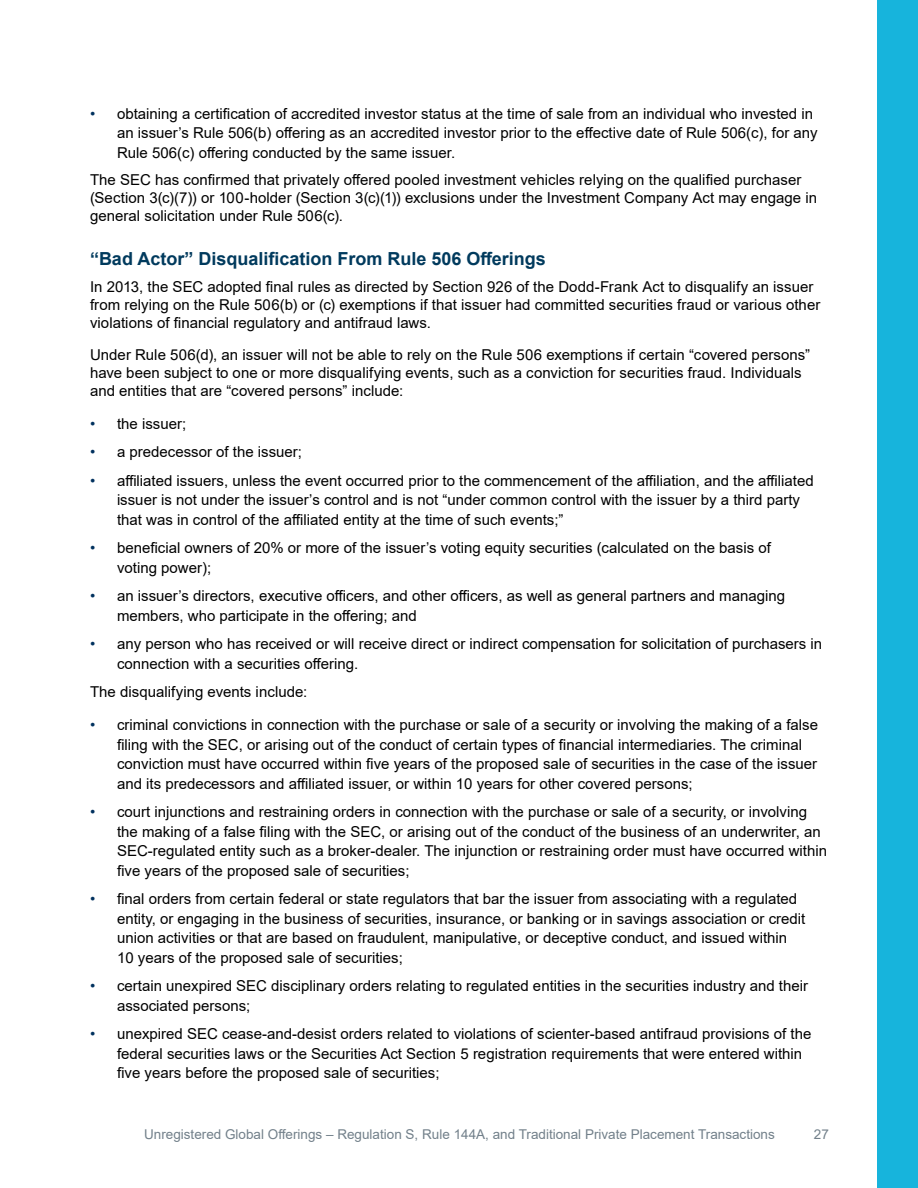
<style>
.page{position:relative;width:918px;height:1188px;background:#fff}
.page>*{position:absolute;margin:0;border:0;box-sizing:border-box;transform-origin:0 0}
.BD_Subhead_3{font:700 18px "Arial";color:#003a5d}
.BD_Text_1{font:15px/19.5px "Arial";color:#000}
.t1{font:13.5px "Arial";color:#72808a}
.s1{color:#00315e}
</style>
<div class="page">
<div style="left:878px;top:0;width:40px;height:1188px;background:#17b4dc"></div>
<p class="BD_Text_1" style="left:117px;top:104px;width:702px;text-indent:-27px"><span class="s1">•</span> obtaining a certification of accredited investor status at the time of sale from an individual who invested in an issuer’s Rule 506(b) offering as an accredited investor prior to the effective date of Rule 506(c), for any<br>Rule 506(c) offering conducted by the same issuer.</p>
<p class="BD_Text_1" style="left:90px;top:171px;width:729px;line-height:18px">The SEC has confirmed that privately offered pooled investment vehicles relying on the qualified purchaser (Section 3(c)(7)) or 100-holder (Section 3(c)(1)) exclusions under the Investment Company Act may engage in general solicitation under Rule 506(c).</p>
<p class="BD_Subhead_3" style="left:90px;top:246px;width:457px">“Bad Actor” Disqualification From Rule 506 Offerings</p>
<p class="BD_Text_1" style="left:90px;top:278px;width:732px;line-height:18px">In 2013, the SEC adopted final rules as directed by Section 926 of the Dodd-Frank Act to disqualify an issuer from relying on the Rule 506(b) or (c) exemptions if that issuer had committed securities fraud or various other violations of financial regulatory and antifraud laws.</p>
<p class="BD_Text_1" style="left:90px;top:345px;width:722px;line-height:18px">Under Rule 506(d), an issuer will not be able to rely on the Rule 506 exemptions if certain “covered persons” have been subject to one or more disqualifying events, such as a conviction for securities fraud. Individuals and entities that are “covered persons” include:</p>
<p class="BD_Text_1" style="left:90px;top:413px;width:98px"><span class="s1">•</span> the issuer;</p>
<p class="BD_Text_1" style="left:90px;top:442px;width:214px"><span class="s1">•</span> a predecessor of the issuer;</p>
<p class="BD_Text_1" style="left:117px;top:470px;width:698px;text-indent:-27px"><span class="s1">•</span> affiliated issuers, unless the event occurred prior to the commencement of the affiliation, and the affiliated issuer is not under the issuer’s control and is not “under common control with the issuer by a third party that was in control of the affiliated entity at the time of such events;”</p>
<p class="BD_Text_1" style="left:117px;top:538px;width:655px;text-indent:-27px"><span class="s1">•</span> beneficial owners of 20% or more of the issuer’s voting equity securities (calculated on the basis of voting power);</p>
<p class="BD_Text_1" style="left:117px;top:586px;width:670px;text-indent:-27px"><span class="s1">•</span> an issuer’s directors, executive officers, and other officers, as well as general partners and managing members, who participate in the offering; and</p>
<p class="BD_Text_1" style="left:117px;top:634px;width:707px;text-indent:-27px"><span class="s1">•</span> any person who has received or will receive direct or indirect compensation for solicitation of purchasers in connection with a securities offering.</p>
<p class="BD_Text_1" style="left:90px;top:682px;width:219px">The disqualifying events include:</p>
<p class="BD_Text_1" style="left:117px;top:715px;width:703px;text-indent:-27px"><span class="s1">•</span> criminal convictions in connection with the purchase or sale of a security or involving the making of a false filing with the SEC, or arising out of the conduct of certain types of financial intermediaries. The criminal conviction must have occurred within five years of the proposed sale of securities in the case of the issuer and its predecessors and affiliated issuer, or within 10 years for other covered persons;</p>
<p class="BD_Text_1" style="left:117px;top:802px;width:712px;text-indent:-27px"><span class="s1">•</span> court injunctions and restraining orders in connection with the purchase or sale of a security, or involving the making of a false filing with the SEC, or arising out of the conduct of the business of an underwriter, an SEC-regulated entity such as a broker-dealer. The injunction or restraining order must have occurred within five years of the proposed sale of securities;</p>
<p class="BD_Text_1" style="left:117px;top:889px;width:690px;text-indent:-27px"><span class="s1">•</span> final orders from certain federal or state regulators that bar the issuer from associating with a regulated entity, or engaging in the business of securities, insurance, or banking or in savings association or credit union activities or that are based on fraudulent, manipulative, or deceptive conduct, and issued within 10 years of the proposed sale of securities;</p>
<p class="BD_Text_1" style="left:117px;top:976px;width:693px;text-indent:-27px"><span class="s1">•</span> certain unexpired SEC disciplinary orders relating to regulated entities in the securities industry and their associated persons;</p>
<p class="BD_Text_1" style="left:117px;top:1024px;width:696px;text-indent:-27px"><span class="s1">•</span> unexpired SEC cease-and-desist orders related to violations of scienter-based antifraud provisions of the federal securities laws or the Securities Act Section 5 registration requirements that were entered within five years before the proposed sale of securities;</p>
<p class="t1" style="left:144px;top:1125px;width:632px">Unregistered Global Offerings – Regulation S, Rule 144A, and Traditional Private Placement Transactions</p>
<p class="t1" style="left:814px;top:1125px;width:17px">27</p>
</div>
